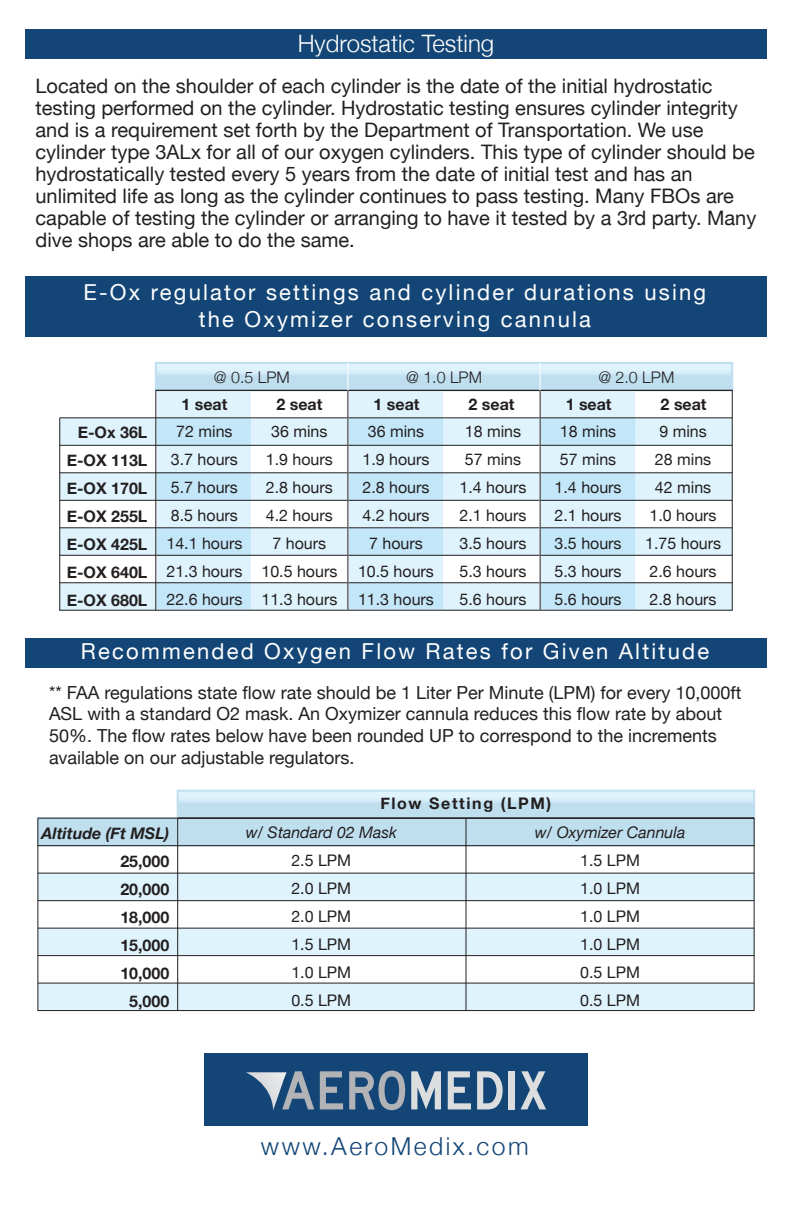
<style>
.page{position:relative;width:792px;height:1224px;background:#fff}
.page>*{position:absolute;margin:0;border:0;box-sizing:border-box;transform-origin:0 0}
.t1{font:300 24.8px "Helvetica Neue";letter-spacing:.1em;color:#134576}
.t2{font:300 24px "Helvetica Neue";color:#fff}
.t3{font:22px/26.4px "Helvetica Neue";letter-spacing:.1em;color:#fff;text-align:center}
.t4{font:20px/22px "Helvetica Neue";color:#231f20}
.t5{font:18px/21.6px "Helvetica Neue";color:#231f20}
.t6{font:16px/28px "Helvetica Neue";color:#231f20;text-align:center}
.t7{font:700 16px/28px "Helvetica Neue";color:#231f20;text-align:justify}
.t8{font:italic 16px "Helvetica Neue";color:#231f20}
.t9{font:300 16px "Helvetica Neue";color:#231f20}
.t10{font:700 16px "Helvetica Neue";letter-spacing:.1em;color:#231f20}
.t11{font:italic 700 16px "Helvetica Neue";color:#231f20}
</style>
<div class="page">
<div style="left:25px;top:29px;width:742px;height:30px;background:#134576"></div>
<div style="left:25px;top:638px;width:742px;height:30px;background:#134576"></div>
<div style="left:25px;top:276px;width:742px;height:61px;background:#134576"></div>
<svg style="left:158px;top:365px;width:572px;height:23px;background:#cae6f3"></svg>
<div style="left:155px;top:362px;width:578px;height:29px;border:2px solid #bfdfef"></div>
<svg style="left:59px;top:389px;width:674px;height:222px"></svg>
<hr style="left:60px;top:582px;width:672px;height:1px;background:#231f20">
<hr style="left:60px;top:555px;width:672px;height:1px;background:#231f20">
<hr style="left:60px;top:527px;width:672px;height:1px;background:#231f20">
<hr style="left:60px;top:500px;width:672px;height:1px;background:#231f20">
<hr style="left:60px;top:472px;width:672px;height:1px;background:#231f20">
<hr style="left:60px;top:445px;width:672px;height:1px;background:#231f20">
<hr style="left:156px;top:417px;width:576px;height:1px;background:#231f20">
<hr style="left:60px;top:417px;width:96px;height:1px;background:#231f20">
<hr style="left:156px;top:390px;width:576px;height:1px;background:#231f20">
<hr style="left:540px;top:363px;width:1px;height:247px;background:#fff">
<hr style="left:347px;top:363px;width:1px;height:247px;background:#fff">
<hr style="left:540px;top:390px;width:1px;height:220px;background:#231f20">
<hr style="left:347px;top:390px;width:1px;height:220px;background:#231f20">
<hr style="left:155px;top:390px;width:1px;height:220px;background:#231f20">
<svg style="left:180px;top:793px;width:572px;height:23px;background:#cae5f3"></svg>
<div style="left:177px;top:790px;width:578px;height:29px;border:2px solid #bfdfef"></div>
<svg style="left:37px;top:817px;width:718px;height:195px"></svg>
<hr style="left:38px;top:983px;width:716px;height:1px;background:#231f20">
<hr style="left:38px;top:955px;width:716px;height:1px;background:#231f20">
<hr style="left:38px;top:928px;width:716px;height:1px;background:#231f20">
<hr style="left:38px;top:900px;width:716px;height:1px;background:#231f20">
<hr style="left:38px;top:873px;width:716px;height:1px;background:#231f20">
<hr style="left:38px;top:845px;width:716px;height:1px;background:#231f20">
<hr style="left:38px;top:818px;width:140px;height:1px;background:#231f20">
<hr style="left:178px;top:818px;width:576px;height:1px;background:#231f20">
<hr style="left:465px;top:818px;width:1px;height:193px;background:#231f20">
<hr style="left:177px;top:818px;width:1px;height:193px;background:#231f20">
<div style="left:204px;top:1053px;width:384px;height:73px;background:#134576"></div>
<svg style="left:320px;top:1071px;width:23px;height:38px"></svg>
<svg style="left:349px;top:1071px;width:56px;height:39px"></svg>
<svg style="left:411px;top:1071px;width:30px;height:38px"></svg>
<svg style="left:448px;top:1071px;width:23px;height:38px"></svg>
<svg style="left:477px;top:1071px;width:26px;height:38px"></svg>
<div style="left:508px;top:1071px;width:7px;height:38px;background:#dcdddf"></div>
<svg style="left:521px;top:1071px;width:25px;height:38px"></svg>
<svg style="left:246px;top:1071px;width:68px;height:39px"></svg>
<p class="t2" style="left:298px;top:29px;width:198px">Hydrostatic Testing</p>
<p class="t4" style="left:36px;top:75px;width:722px">Located on the shoulder of each cylinder is the date of the initial hydrostatic testing performed on the cylinder. Hydrostatic testing ensures cylinder integrity and is a requirement set forth by the Department of Transportation. We use cylinder type 3ALx for all of our oxygen cylinders. This type of cylinder should be hydrostatically tested every 5 years from the date of initial test and has an unlimited life as long as the cylinder continues to pass testing. Many FBOs are capable of testing the cylinder or arranging to have it tested by a 3rd party. Many dive shops are able to do the same.</p>
<p class="t3" style="left:84px;top:279px;width:624px">E-Ox regulator settings and cylinder durations using the Oxymizer conserving cannula</p>
<p class="t9" style="left:214px;top:368px;width:77px">@ 0.5 LPM</p>
<p class="t9" style="left:406px;top:368px;width:77px">@ 1.0 LPM</p>
<p class="t9" style="left:598px;top:368px;width:77px">@ 2.0 LPM</p>
<p class="t7" style="left:276px;top:390px;width:47px">2 seat</p>
<p class="t7" style="left:374px;top:390px;width:47px">1 seat</p>
<p class="t7" style="left:469px;top:390px;width:47px">2 seat</p>
<p class="t7" style="left:566px;top:390px;width:47px">1 seat</p>
<p class="t7" style="left:661px;top:390px;width:47px">2 seat</p>
<p class="t6" style="left:261px;top:417px;width:77px">36 mins<br>1.9 hours<br>2.8 hours<br>4.2 hours<br>7 hours<br>10.5 hours<br>11.3 hours</p>
<p class="t6" style="left:358px;top:417px;width:77px">36 mins<br>1.9 hours<br>2.8 hours<br>4.2 hours<br>7 hours<br>10.5 hours<br>11.3 hours</p>
<p class="t6" style="left:459px;top:417px;width:68px">18 mins<br>57 mins<br>1.4 hours<br>2.1 hours<br>3.5 hours<br>5.3 hours<br>5.6 hours</p>
<p class="t6" style="left:555px;top:417px;width:68px">18 mins<br>57 mins<br>1.4 hours<br>2.1 hours<br>3.5 hours<br>5.3 hours<br>5.6 hours</p>
<p class="t6" style="left:645px;top:417px;width:77px">9 mins<br>28 mins<br>42 mins<br>1.0 hours<br>1.75 hours<br>2.6 hours<br>2.8 hours</p>
<p class="t7" style="left:181px;top:390px;width:47px">1 seat</p>
<p class="t7" style="left:67px;top:418px;width:82px;text-indent:11px">E-Ox 36L E-OX 113L E-OX 170L E-OX 255L E-OX 425L E-OX 640L E-OX 680L</p>
<p class="t6" style="left:166px;top:417px;width:77px">72 mins<br>3.7 hours<br>5.7 hours<br>8.5 hours<br>14.1 hours<br>21.3 hours<br>22.6 hours</p>
<p class="t3" style="left:81px;top:637px;width:630px">Recommended Oxygen Flow Rates for Given Altitude</p>
<p class="t5" style="left:49px;top:681px;width:694px">** FAA regulations state flow rate should be 1 Liter Per Minute (LPM) for every 10,000ft ASL with a standard O2 mask. An Oxymizer cannula reduces this flow rate by about 50%. The flow rates below have been rounded UP to correspond to the increments available on our adjustable regulators.</p>
<p class="t11" style="left:42px;top:823px;width:129px">Altitude (Ft MSL)</p>
<p class="t7" style="left:120px;top:846px;width:50px;text-align:center">25,000<br>20,000<br>18,000<br>15,000<br>10,000<br>5,000</p>
<p class="t10" style="left:380px;top:793px;width:172px">Flow Setting (LPM)</p>
<p class="t8" style="left:246px;top:822px;width:153px">w/ Standard 02 Mask</p>
<p class="t6" style="left:291px;top:846px;width:61px;text-align:justify">2.5 LPM 2.0 LPM 2.0 LPM 1.5 LPM 1.0 LPM 0.5 LPM</p>
<p class="t8" style="left:535px;top:822px;width:152px">w/ Oxymizer Cannula</p>
<p class="t6" style="left:580px;top:846px;width:61px;text-align:justify">1.5 LPM 1.0 LPM 1.0 LPM 1.0 LPM 0.5 LPM 0.5 LPM</p>
<p class="t1" style="left:261px;top:1131px;width:269px">www.AeroMedix.com</p>
</div>
